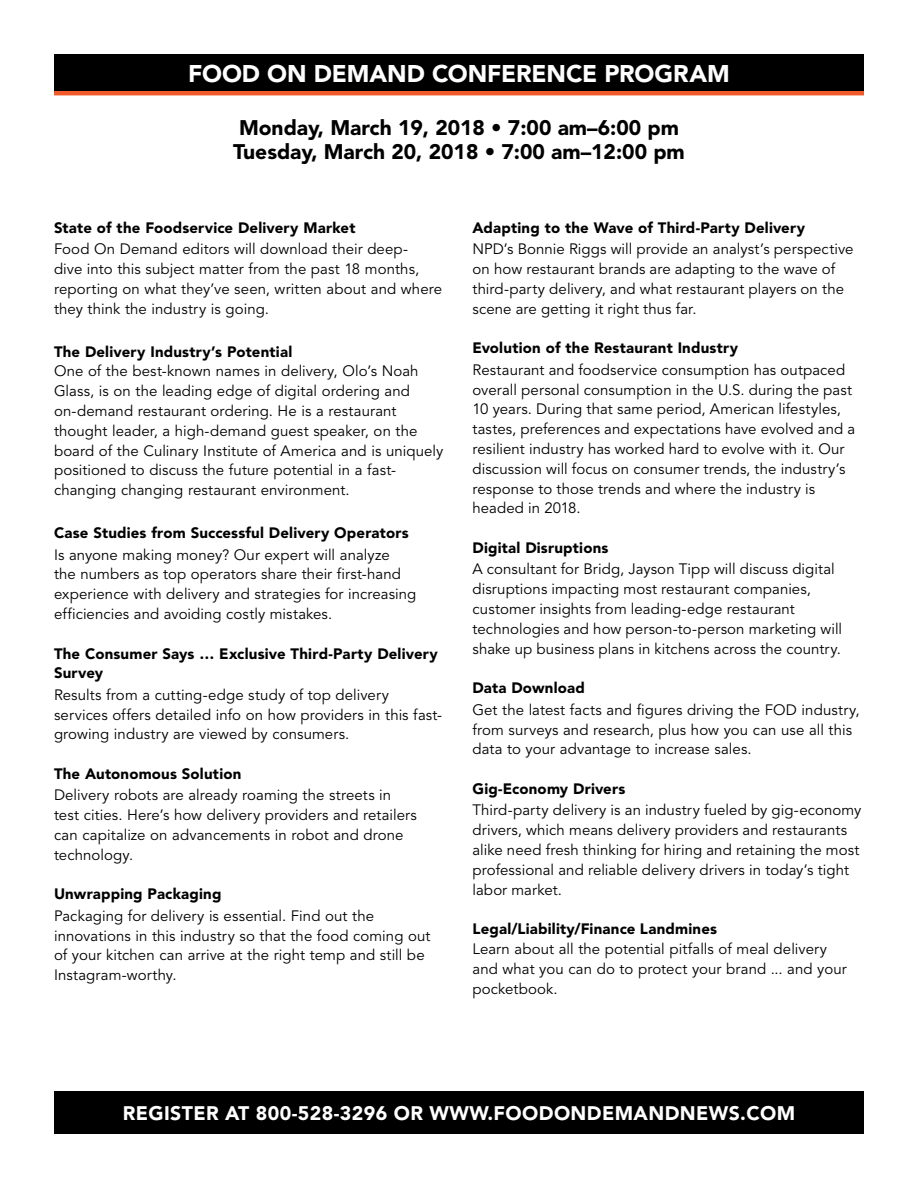
<style>
.page{position:relative;width:918px;height:1188px;background:#fff}
.page>*{position:absolute;margin:0;border:0;box-sizing:border-box;transform-origin:0 0}
.t1{font:900 24px "Avenir LT Std";letter-spacing:-.005em;color:#fff}
.t2{font:900 21px/24px "Avenir LT Std";color:#000}
.t3{font:900 19.5px "Avenir LT Std";letter-spacing:.02em;color:#fff}
.t4{font:15px/19.8px "Avenir LT Std";letter-spacing:.005em;color:#000}
.t5{font:900 15px/19.8px "Avenir LT Std";letter-spacing:.015em;color:#000}
</style>
<div class="page">
<hr style="left:54px;top:91px;width:810px;height:4px;background:#f15a2b">
<div style="left:54px;top:54px;width:810px;height:37px;background:#000"></div>
<div style="left:54px;top:1091px;width:810px;height:43px;background:#000"></div>
<h1 class="t1" style="left:188px;top:59px;width:543px">FOOD ON DEMAND CONFERENCE PROGRAM</h1>
<h2 class="t2" style="left:233px;top:116px;width:453px">Monday, March 19, 2018 • 7:00 am–6:00 pm<br>Tuesday, March 20, 2018 • 7:00 am–12:00 pm</h2>
<p class="t5" style="left:54px;top:218px;width:303px">State of the Foodservice Delivery Market</p>
<p class="t4" style="left:54px;top:240px;width:390px">Food On Demand editors will download their deep-<br>dive into this subject matter from the past 18 months, reporting on what they’ve seen, written about and where they think the industry is going.</p>
<p class="t5" style="left:54px;top:342px;width:240px">The Delivery Industry’s Potential</p>
<p class="t4" style="left:54px;top:362px;width:391px">One of the best-known names in delivery, Olo’s Noah Glass, is on the leading edge of digital ordering and on-demand restaurant ordering. He is a restaurant thought leader, a high-demand guest speaker, on the board of the Culinary Institute of America and is uniquely positioned to discuss the future potential in a fast&shy;changing changing restaurant environment.</p>
<p class="t5" style="left:54px;top:523px;width:356px">Case Studies from Successful Delivery Operators</p>
<p class="t4" style="left:54px;top:545px;width:364px">Is anyone making money? Our expert will analyze<br>the numbers as top operators share their first-hand experience with delivery and strategies for increasing efficiencies and avoiding costly mistakes.</p>
<p class="t5" style="left:54px;top:643px;width:385px">The Consumer Says … Exclusive Third-Party Delivery<br>Survey</p>
<p class="t4" style="left:54px;top:685px;width:390px">Results from a cutting-edge study of top delivery services offers detailed info on how providers in this fast&shy;growing industry are viewed by consumers.</p>
<p class="t5" style="left:54px;top:764px;width:189px">The Autonomous Solution</p>
<p class="t4" style="left:54px;top:786px;width:364px">Delivery robots are already roaming the streets in test cities. Here’s how delivery providers and retailers can capitalize on advancements in robot and drone technology.</p>
<p class="t5" style="left:54px;top:884px;width:169px">Unwrapping Packaging</p>
<p class="t4" style="left:54px;top:906px;width:378px">Packaging for delivery is essential. Find out the innovations in this industry so that the food coming out of your kitchen can arrive at the right temp and still be Instagram-worthy.</p>
<p class="t5" style="left:472px;top:218px;width:334px">Adapting to the Wave of Third-Party Delivery</p>
<p class="t4" style="left:472px;top:240px;width:383px">NPD’s Bonnie Riggs will provide an analyst’s perspective on how restaurant brands are adapting to the wave of third-party delivery, and what restaurant players on the scene are getting it right thus far.</p>
<p class="t5" style="left:472px;top:338px;width:267px">Evolution of the Restaurant Industry</p>
<p class="t4" style="left:472px;top:360px;width:384px">Restaurant and foodservice consumption has outpaced overall personal consumption in the U.S. during the past 10 years. During that same period, American lifestyles, tastes, preferences and expectations have evolved and a resilient industry has worked hard to evolve with it. Our discussion will focus on consumer trends, the industry’s response to those trends and where the industry is headed in 2018.</p>
<p class="t5" style="left:472px;top:538px;width:137px">Digital Disruptions</p>
<p class="t4" style="left:472px;top:560px;width:371px">A consultant for Bridg, Jayson Tipp will discuss digital disruptions impacting most restaurant companies, customer insights from leading-edge restaurant technologies and how person-to-person marketing will shake up business plans in kitchens across the country.</p>
<p class="t5" style="left:472px;top:678px;width:114px">Data Download</p>
<p class="t4" style="left:472px;top:700px;width:389px">Get the latest facts and figures driving the FOD industry, from surveys and research, plus how you can use all this data to your advantage to increase sales.</p>
<p class="t5" style="left:472px;top:779px;width:154px">Gig-Economy Drivers</p>
<p class="t4" style="left:472px;top:801px;width:390px">Third-party delivery is an industry fueled by gig-economy drivers, which means delivery providers and restaurants alike need fresh thinking for hiring and retaining the most professional and reliable delivery drivers in today’s tight labor market.</p>
<p class="t5" style="left:472px;top:919px;width:246px">Legal/Liability/Finance Landmines</p>
<p class="t4" style="left:472px;top:939px;width:376px">Learn about all the potential pitfalls of meal delivery and what you can do to protect your brand ... and your pocketbook.</p>
<h3 class="t3" style="left:123px;top:1101px;width:674px">REGISTER AT 800-528-3296 OR WWW.FOODONDEMANDNEWS.COM</h3>
</div>
